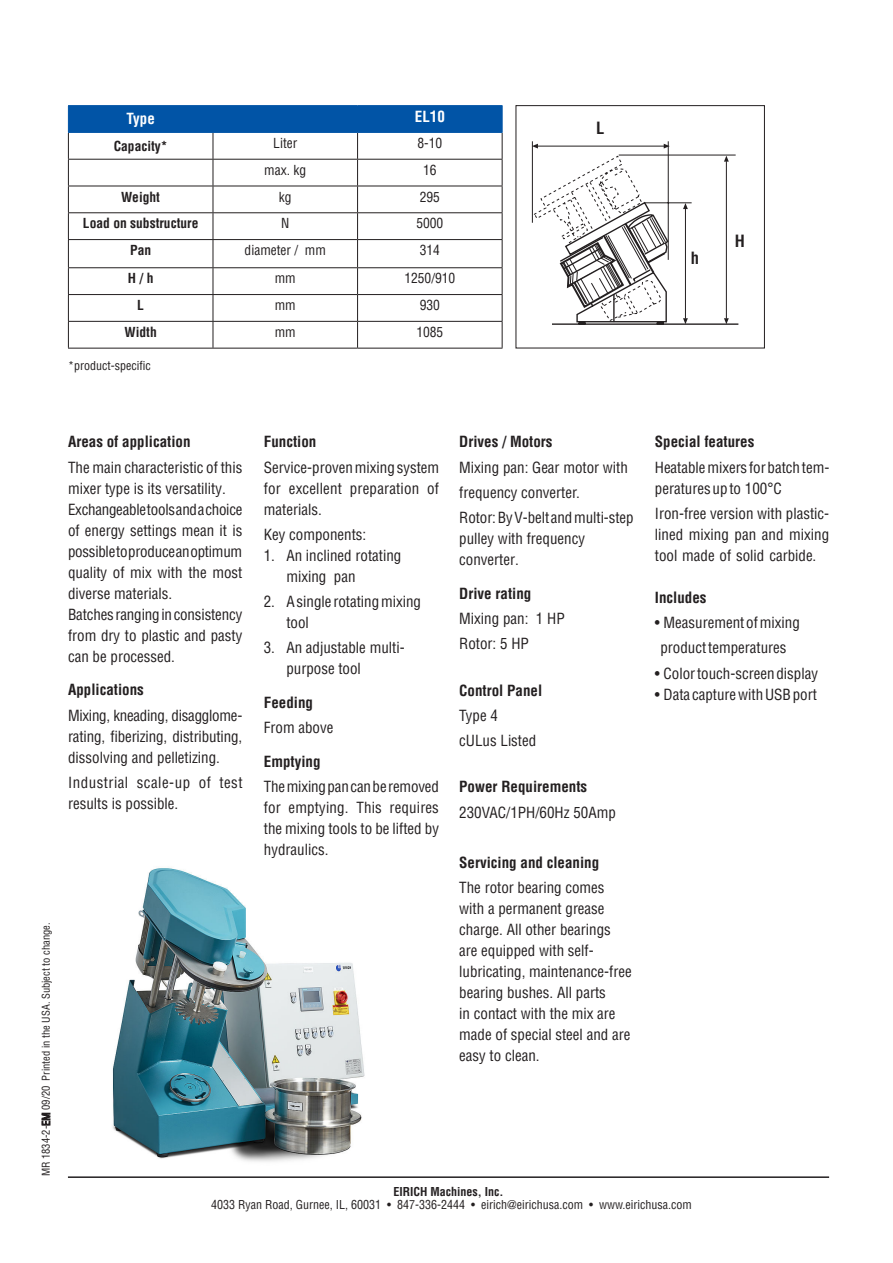
<style>
.page{position:relative;width:893px;height:1263px;background:#fff}
.page>*{position:absolute;margin:0;border:0;box-sizing:border-box;transform-origin:0 0}
.t1{font:700 condensed 16.5px "Helvetica";color:#231f20}
.Fließtext{font:condensed 15px/21px "Helvetica LT Pro";color:#231f20}
.Fließtext-2{font:700 condensed 15px "Helvetica LT Pro";color:#231f20}
.Fließtext-3{font:condensed 15px/21px "Helvetica LT Pro";letter-spacing:.035em;color:#231f20}
.Titel_1{font:700 condensed 15px "Helvetica LT Pro";color:#231f20}
.t2{font:700 condensed 15px "Helvetica LT Pro";color:#fff}
.t3{font:condensed 13.5px "Helvetica LT Pro";color:#231f20}
.t4{font:700 condensed 13.5px "Helvetica LT Pro";color:#231f20}
.t5{font:condensed 12px "Helvetica LT Pro";color:#231f20}
.t6{font:700 condensed 12px "Helvetica LT Pro";color:#231f20}
.t7{font:condensed 10.5px "Helvetica LT Pro";color:#231f20}
</style>
<div class="page">
<div style="left:516px;top:105px;width:249px;height:243px;border:1px solid #231f20"></div>
<hr style="left:68px;top:1176px;width:761px;height:2px;background:#231f20">
<img style="left:112px;top:868px;width:253px;height:294px">
<hr style="left:68px;top:348px;width:145px;height:1px;background:#231f20">
<hr style="left:213px;top:348px;width:145px;height:1px;background:#231f20">
<hr style="left:358px;top:348px;width:144px;height:1px;background:#231f20">
<hr style="left:68px;top:105px;width:145px;height:1px;background:#0154a6">
<hr style="left:213px;top:105px;width:145px;height:1px;background:#0154a6">
<hr style="left:358px;top:105px;width:144px;height:1px;background:#0154a6">
<svg style="left:68px;top:106px;width:435px;height:242px"></svg>
<hr style="left:68px;top:132px;width:145px;height:1px;background:#0154a6">
<hr style="left:213px;top:132px;width:145px;height:1px;background:#0154a6">
<hr style="left:358px;top:132px;width:144px;height:1px;background:#0154a6">
<hr style="left:552px;top:323px;width:186px;height:2px;background:#231f20">
<hr style="left:619px;top:155px;width:117px;height:1px;background:#231f20">
<hr style="left:538px;top:146px;width:126px;height:1px;background:#231f20">
<svg style="left:664px;top:144px;width:6px;height:5px"></svg>
<svg style="left:533px;top:144px;width:5px;height:5px"></svg>
<hr style="left:668px;top:141px;width:1px;height:119px;background:#231f20">
<hr style="left:644px;top:202px;width:48px;height:1px;background:#231f20">
<hr style="left:685px;top:209px;width:1px;height:110px;background:#231f20">
<svg style="left:683px;top:203px;width:5px;height:6px"></svg>
<svg style="left:683px;top:318px;width:5px;height:6px"></svg>
<hr style="left:532px;top:141px;width:1px;height:82px;background:#231f20">
<hr style="left:726px;top:161px;width:1px;height:158px;background:#231f20">
<svg style="left:724px;top:156px;width:5px;height:6px"></svg>
<svg style="left:724px;top:318px;width:5px;height:6px"></svg>
<svg style="left:533px;top:155px;width:136px;height:169px"></svg>
<svg style="left:41px;top:1112px;width:10px;height:14px"></svg>
<p class="t2" style="left:127px;top:109px;width:30px">Type</p>
<p class="t2" style="left:415px;top:107px;width:31px">EL10</p>
<p class="t4" style="left:114px;top:137px;width:55px">Capacity*</p>
<p class="t3" style="left:273px;top:135px;width:25px">Liter</p>
<p class="t3" style="left:417px;top:135px;width:26px">8-10</p>
<p class="t3" style="left:264px;top:162px;width:43px">max. kg</p>
<p class="t3" style="left:423px;top:162px;width:15px">16</p>
<p class="t4" style="left:121px;top:188px;width:40px">Weight</p>
<p class="t3" style="left:279px;top:188px;width:14px">kg</p>
<p class="t3" style="left:420px;top:188px;width:22px">295</p>
<p class="t4" style="left:83px;top:215px;width:117px">Load on substructure</p>
<p class="t3" style="left:281px;top:215px;width:10px">N</p>
<p class="t3" style="left:416px;top:215px;width:28px">5000</p>
<p class="t4" style="left:130px;top:241px;width:23px">Pan</p>
<p class="t3" style="left:245px;top:242px;width:83px">diameter / mm</p>
<p class="t3" style="left:420px;top:242px;width:22px">314</p>
<p class="t4" style="left:128px;top:270px;width:27px">H / h</p>
<p class="t3" style="left:275px;top:270px;width:23px">mm</p>
<p class="t3" style="left:404px;top:270px;width:53px">1250/910</p>
<p class="t4" style="left:137px;top:296px;width:8px">L</p>
<p class="t3" style="left:275px;top:297px;width:23px">mm</p>
<p class="t3" style="left:420px;top:297px;width:22px">930</p>
<p class="t4" style="left:125px;top:323px;width:34px">Width</p>
<p class="t3" style="left:275px;top:324px;width:23px">mm</p>
<p class="t3" style="left:416px;top:324px;width:28px">1085</p>
<p class="t5" style="left:68px;top:358px;width:84px">*product-specific</p>
<p class="t1" style="left:596px;top:118px;width:10px">L</p>
<p class="t1" style="left:691px;top:248px;width:10px">h</p>
<p class="t1" style="left:735px;top:230px;width:12px">H</p>
<p class="t7" style="left:40px;top:1176px;width:255px;rotate:-90deg">MR 1834-2-EM 09/20 Printed in the USA. Subject to change.</p>
<p class="Titel_1" style="left:68px;top:432px;width:124px">Areas of application</p>
<p class="Fließtext" style="left:68px;top:457px;width:176px">The main characteristic of this mixer type is its versatility.</p>
<p class="Fließtext" style="left:68px;top:499px;width:176px">Exchangeable tools and a choice</p>
<p class="Fließtext" style="left:68px;top:520px;width:176px;text-align:justify">of energy settings mean it is possible to produce an optimum quality of mix with the most</p>
<p class="Fließtext" style="left:68px;top:583px;width:106px">diverse materials.</p>
<p class="Fließtext" style="left:68px;top:604px;width:176px;text-align:justify">Batches ranging in consistency from dry to plastic and pasty can be processed.</p>
<p class="Fließtext-2" style="left:68px;top:680px;width:77px">Applications</p>
<p class="Fließtext" style="left:68px;top:705px;width:176px">Mixing, kneading, disagglome-</p>
<p class="Fließtext" style="left:68px;top:726px;width:176px">rating, fiberizing, distributing,</p>
<p class="Fließtext" style="left:68px;top:747px;width:154px">dissolving and pelletizing.</p>
<p class="Fließtext-3" style="left:68px;top:772px;width:176px">Industrial scale-up of test results is possible.</p>
<p class="Fließtext-2" style="left:264px;top:432px;width:54px">Function</p>
<p class="Fließtext" style="left:264px;top:457px;width:177px">Service-proven mixing system</p>
<p class="Fließtext" style="left:264px;top:478px;width:177px">for excellent preparation of materials.</p>
<p class="Fließtext" style="left:264px;top:524px;width:104px">Key components:</p>
<p class="Fließtext" style="left:264px;top:545px;width:139px">1. An inclined rotating</p>
<p class="Fließtext" style="left:286px;top:566px;width:71px">mixing pan</p>
<p class="Fließtext" style="left:286px;top:591px;width:136px;text-indent:-22px">2. A single rotating mixing tool</p>
<p class="Fließtext" style="left:264px;top:637px;width:142px">3. An adjustable multi-</p>
<p class="Fließtext" style="left:286px;top:658px;width:76px">purpose tool</p>
<p class="Fließtext-2" style="left:264px;top:693px;width:51px">Feeding</p>
<p class="Fließtext" style="left:264px;top:717px;width:71px">From above</p>
<p class="Fließtext-2" style="left:264px;top:752px;width:58px">Emptying</p>
<p class="Fließtext" style="left:264px;top:776px;width:177px">The mixing pan can be removed</p>
<p class="Fließtext" style="left:264px;top:797px;width:177px;text-align:justify">for emptying. This requires the mixing tools to be lifted by hydraulics.</p>
<p class="Fließtext-2" style="left:459px;top:432px;width:95px">Drives / Motors</p>
<p class="Fließtext" style="left:459px;top:457px;width:170px">Mixing pan: Gear motor with</p>
<p class="Fließtext" style="left:459px;top:482px;width:122px">frequency converter.</p>
<p class="Fließtext" style="left:459px;top:507px;width:176px">Rotor: By V-belt and multi-step</p>
<p class="Fließtext" style="left:459px;top:528px;width:127px">pulley with frequency converter.</p>
<p class="Fließtext-2" style="left:459px;top:583px;width:74px">Drive rating</p>
<p class="Fließtext" style="left:459px;top:608px;width:107px">Mixing pan: 1 HP</p>
<p class="Fließtext" style="left:459px;top:633px;width:71px">Rotor: 5 HP</p>
<p class="Fließtext-2" style="left:459px;top:680px;width:84px">Control Panel</p>
<p class="Fließtext" style="left:459px;top:705px;width:40px">Type 4</p>
<p class="Fließtext" style="left:459px;top:730px;width:79px">cULus Listed</p>
<p class="Fließtext-2" style="left:459px;top:777px;width:129px">Power Requirements</p>
<p class="Fließtext" style="left:459px;top:802px;width:158px">230VAC/1PH/60Hz 50Amp</p>
<p class="Fließtext-2" style="left:459px;top:853px;width:141px">Servicing and cleaning</p>
<p class="Fließtext" style="left:459px;top:877px;width:174px">The rotor bearing comes with a permanent grease charge. All other bearings are equipped with self&shy;lubricating, maintenance-free bearing bushes. All parts<br>in contact with the mix are made of special steel and are easy to clean.</p>
<p class="Fließtext-2" style="left:655px;top:432px;width:101px">Special features</p>
<p class="Fließtext" style="left:655px;top:457px;width:176px">Heatable mixers for batch tem&shy;peratures up to 100°C</p>
<p class="Fließtext" style="left:655px;top:503px;width:176px;text-align:justify">Iron-free version with plastic&shy;lined mixing pan and mixing tool made of solid carbide.</p>
<p class="Fließtext-2" style="left:655px;top:587px;width:53px">Includes</p>
<p class="Fließtext" style="left:655px;top:612px;width:146px">• Measurement of mixing</p>
<p class="Fließtext" style="left:660px;top:637px;width:127px">product temperatures</p>
<p class="Fließtext" style="left:655px;top:663px;width:165px">• Color touch-screen display</p>
<p class="Fließtext" style="left:655px;top:684px;width:164px">• Data capture with USB port</p>
<p class="t6" style="left:394px;top:1183px;width:111px">EIRICH Machines, Inc.</p>
<p class="t5" style="left:211px;top:1197px;width:482px">4033 Ryan Road, Gurnee, IL, 60031 • 847-336-2444 • eirich@eirichusa.com • www.eirichusa.com</p>
</div>
